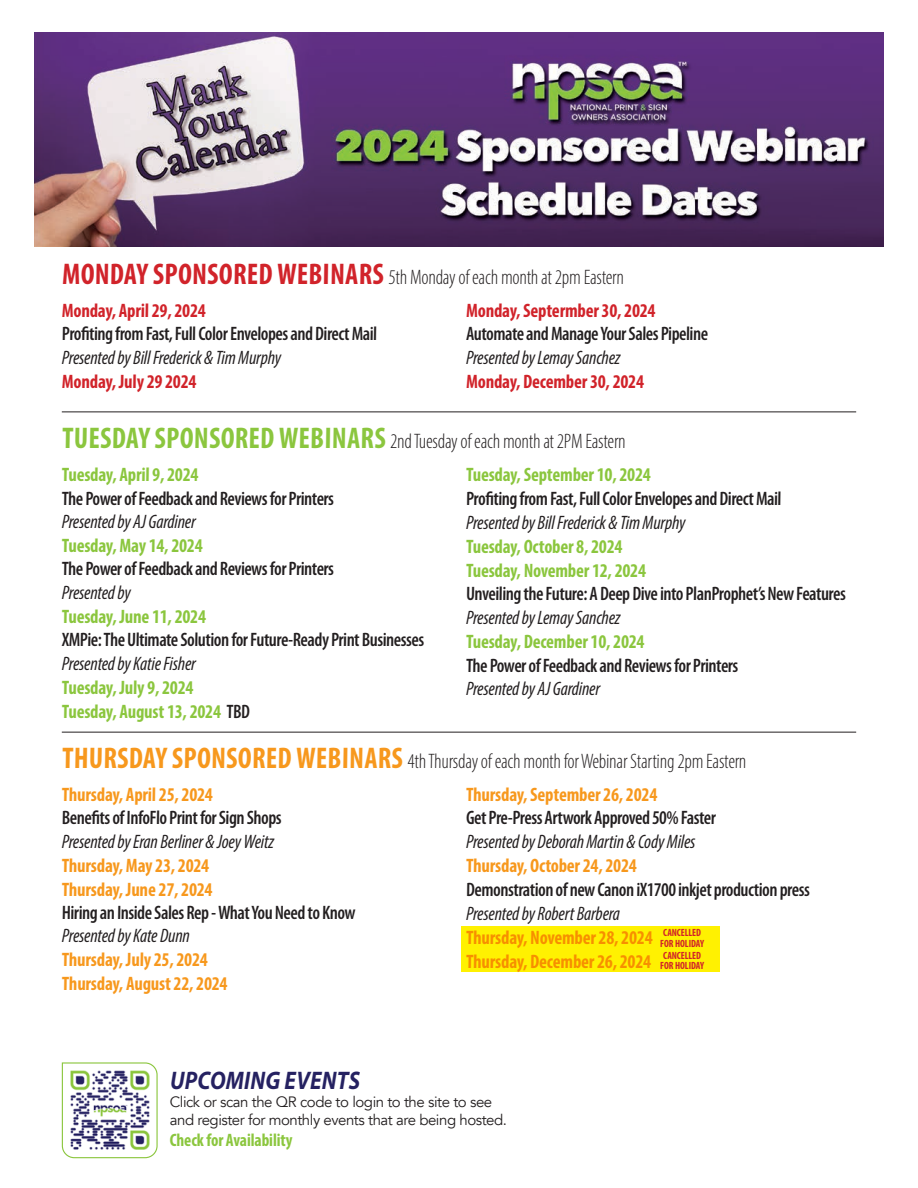
<style>
.page{position:relative;width:918px;height:1188px;background:#fff}
.page>*{position:absolute;margin:0;border:0;box-sizing:border-box;transform-origin:0 0}
.t1{font:italic 700 25.5px "Myriad Pro";letter-spacing:.01em;color:#252161;scale:.87 1}
.t2{font:300 condensed 21px "Myriad Pro";color:#231f20;scale:.95 1}
.t3{font:600 condensed 19.5px/23.7px "Myriad Pro";letter-spacing:-.025em;color:#231f20;scale:.95 1}
.t4{font:700 condensed 19.5px/23.7px "Myriad Pro";letter-spacing:-.005em;color:#f7981d;scale:.95 1}
.t5{font:700 condensed 19.5px/23.9px "Myriad Pro";color:#d1232a;scale:.95 1}
.t6{font:700 condensed 18px "Myriad Pro";letter-spacing:-.005em;color:#8bc63e;scale:.95 1}
.t7{font:15px/18px "Avenir";letter-spacing:-.03em;color:#231f20}
.t8{font:700 condensed 10.5px/10.5px "Myriad Pro";letter-spacing:-.005em;color:#d1232a;scale:.95 1}
.s1{font-weight:700;font-size:30px;color:#d1232a}
.s2{font-weight:700;color:#d1232a}
.s3{font-weight:400;font-style:italic}
.s4{font-weight:600;color:#231f20}
.s5{font-weight:400;font-style:italic;color:#231f20}
.s6{font-weight:700;font-size:30px;color:#8bc63e}
.s7{font-weight:700;color:#8bc63e}
.s8{font-weight:700;font-size:30px;color:#f7981d}
</style>
<div class="page">
<hr style="left:62px;top:412px;width:794px;height:1px;background:#231f20">
<hr style="left:62px;top:732px;width:794px;height:1px;background:#231f20">
<img style="left:34px;top:33px;width:850px;height:213px">
<div style="left:461px;top:927px;width:259px;height:22px;background:#fff101"></div>
<div style="left:461px;top:949px;width:259px;height:23px;background:#fff101"></div>
<svg style="left:61px;top:1062px;width:97px;height:97px"></svg>
<p class="t2" style="left:62px;top:265px;width:593px"><span class="s1">MONDAY SPONSORED WEBINARS</span> 5th Monday of each month at 2pm Eastern</p>
<p class="t3" style="left:62px;top:298px;width:334px"><span class="s2">Monday, April 29, 2024<br></span>Profiting from Fast, Full Color Envelopes and Direct Mail <span class="s3">Presented by Bill Frederick &amp; Tim Murphy<br></span><span class="s2">Monday, July 29 2024</span></p>
<p class="t5" style="left:466px;top:298px;width:257px">Monday, Septermber 30, 2024<br><span class="s4">Automate and Manage Your Sales Pipeline<br></span><span class="s5">Presented by Lemay Sanchez<br></span>Monday, December 30, 2024</p>
<p class="t2" style="left:62px;top:429px;width:595px"><span class="s6">TUESDAY SPONSORED WEBINARS</span> 2nd Tuesday of each month at 2PM Eastern</p>
<p class="t3" style="left:62px;top:463px;width:383px"><span class="s7">Tuesday, April 9, 2024<br></span>The Power of Feedback and Reviews for Printers<br><span class="s3">Presented by AJ Gardiner<br></span><span class="s7">Tuesday, May 14, 2024<br></span>The Power of Feedback and Reviews for Printers<br><span class="s3">Presented by<br></span><span class="s7">Tuesday, June 11, 2024<br></span>XMPie: The Ultimate Solution for Future-Ready Print Businesses<br><span class="s3">Presented by Katie Fisher<br></span><span class="s7">Tuesday, July 9, 2024<br>Tuesday, August 13, 2024</span> TBD</p>
<p class="t3" style="left:466px;top:463px;width:402px"><span class="s7">Tuesday, September 10, 2024<br></span>Profiting from Fast, Full Color Envelopes and Direct Mail<br><span class="s3">Presented by Bill Frederick &amp; Tim Murphy<br></span><span class="s7">Tuesday, October 8, 2024<br>Tuesday, November 12, 2024<br></span>Unveiling the Future: A Deep Dive into PlanProphet’s New Features <span class="s3">Presented by Lemay Sanchez<br></span><span class="s7">Tuesday, December 10, 2024<br></span>The Power of Feedback and Reviews for Printers<br><span class="s3">Presented by AJ Gardiner</span></p>
<p class="t2" style="left:62px;top:748px;width:722px"><span class="s8">THURSDAY SPONSORED WEBINARS</span> 4th Thursday of each month for Webinar Starting 2pm Eastern</p>
<p class="t4" style="left:62px;top:782px;width:311px">Thursday, April 25, 2024<br><span class="s4">Benefits of InfoFlo Print for Sign Shops<br></span><span class="s5">Presented by Eran Berliner &amp; Joey Weitz<br></span>Thursday, May 23, 2024<br>Thursday, June 27, 2024<br><span class="s4">Hiring an Inside Sales Rep - What You Need to Know<br></span><span class="s5">Presented by Kate Dunn<br></span>Thursday, July 25, 2024<br>Thursday, August 22, 2024</p>
<p class="t4" style="left:466px;top:782px;width:364px">Thursday, September 26, 2024<br><span class="s4">Get Pre-Press Artwork Approved 50% Faster<br></span><span class="s5">Presented by Deborah Martin &amp; Cody Miles<br></span>Thursday, October 24, 2024<br><span class="s4">Demonstration of new Canon iX1700 inkjet production press </span><span class="s5">Presented by Robert Barbera<br></span>Thursday, November 28, 2024<br>Thursday, December 26, 2024</p>
<p class="t8" style="left:660px;top:927px;width:48px">CANCELLED<br>FOR HOLIDAY</p>
<p class="t8" style="left:660px;top:950px;width:48px">CANCELLED<br>FOR HOLIDAY</p>
<p class="t1" style="left:170px;top:1064px;width:220px">UPCOMING EVENTS</p>
<p class="t7" style="left:170px;top:1093px;width:339px">Click or scan the QR code to login to the site to see and register for monthly events that are being hosted.</p>
<p class="t6" style="left:170px;top:1129px;width:131px">Check for Availability</p>
</div>
